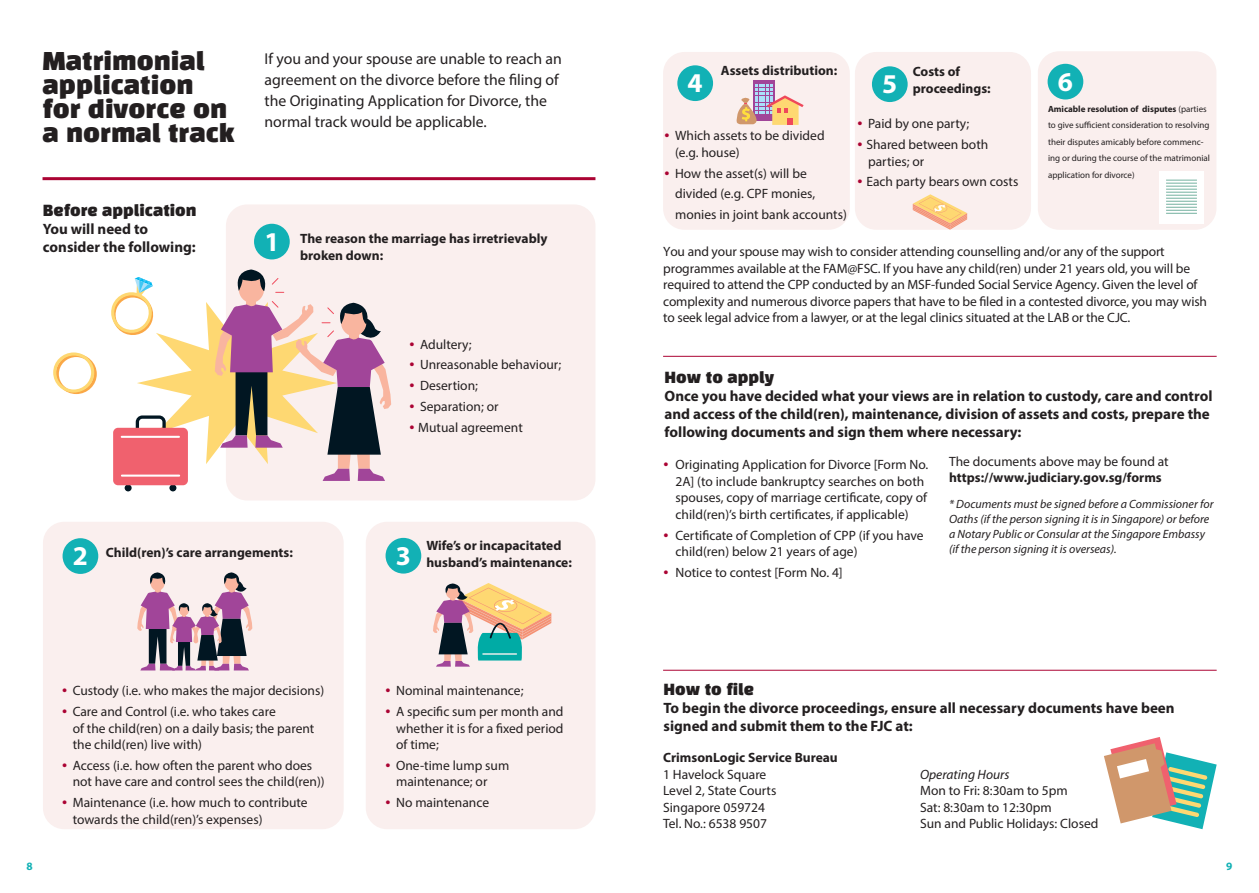
<style>
.page{position:relative;width:1259px;height:893px;background:#fff}
.page>*{position:absolute;margin:0;border:0;box-sizing:border-box;transform-origin:0 0}
.t1{font:700 27.3px "Myriad Pro";color:#fff}
.t2{font:24px/24px "Black Han Sans";color:#231f20}
.t3{font:15.75px/21px "Myriad Pro";color:#231f20}
.t4{font:700 15px/18px "Myriad Pro";color:#231f20}
.t5{font:15px "Black Han Sans";color:#231f20}
.t6{font:13.5px/16.5px "Myriad Pro";color:#231f20}
.t7{font:700 13.5px/16.5px "Myriad Pro";color:#231f20}
.t8{font:italic 13.5px "Myriad Pro";color:#231f20}
.t9{font:italic 12px/15px "Myriad Pro";color:#231f20}
.t10{font:700 11.25px "Myriad Pro";color:#12b1b5}
.t11{font:9px/16.5px "Myriad Pro";color:#231f20}
.s1{font-size:18px;color:#ab0333}
.s2{font-weight:700}
.s3{font-weight:400}
</style>
<div class="page">
<div style="left:663px;top:52px;width:187px;height:178px;background:#faefee;border-radius:21px"></div>
<div style="left:855px;top:52px;width:176px;height:178px;background:#faefee;border-radius:21px"></div>
<div style="left:1037px;top:51px;width:179px;height:179px;background:#faefee;border-radius:21px"></div>
<div style="left:226px;top:204px;width:369px;height:296px;background:#faefee;border-radius:21px"></div>
<div style="left:366px;top:522px;width:229px;height:307px;background:#faefee;border-radius:21px"></div>
<div style="left:43px;top:522px;width:301px;height:307px;background:#faefee;border-radius:21px"></div>
<hr style="left:43px;top:177px;width:552px;height:3px;background:#ab0333">
<div style="left:677px;top:65px;width:36px;height:36px;background:#12b1b5;border-radius:50%"></div>
<div style="left:872px;top:66px;width:35px;height:36px;background:#12b1b5;border-radius:50%"></div>
<div style="left:1047px;top:64px;width:36px;height:35px;background:#12b1b5;border-radius:50%"></div>
<hr style="left:663px;top:670px;width:553px;height:1px;background:#ab0333">
<svg style="left:1104px;top:737px;width:112px;height:92px"></svg>
<svg style="left:125px;top:484px;width:7px;height:7px"></svg>
<svg style="left:169px;top:484px;width:7px;height:7px"></svg>
<div style="left:113px;top:428px;width:75px;height:57px;background:#f0616e;border-radius:5px"></div>
<div style="left:254px;top:224px;width:36px;height:35px;background:#12b1b5;border-radius:50%"></div>
<svg style="left:53px;top:352px;width:44px;height:42px"></svg>
<svg style="left:111px;top:269px;width:280px;height:212px"></svg>
<div style="left:753px;top:81px;width:21px;height:40px;background:#a14599"></div>
<svg style="left:736px;top:84px;width:67px;height:41px"></svg>
<svg style="left:912px;top:194px;width:55px;height:36px"></svg>
<svg style="left:1159px;top:171px;width:45px;height:52px;fill:#fff"></svg>
<hr style="left:1166px;top:180px;width:31px;height:1px;background:#90c1b3">
<hr style="left:1166px;top:183px;width:31px;height:1px;background:#90c1b3">
<hr style="left:1166px;top:186px;width:31px;height:1px;background:#90c1b3">
<hr style="left:1166px;top:189px;width:31px;height:1px;background:#90c1b3">
<hr style="left:1166px;top:192px;width:31px;height:1px;background:#90c1b3">
<hr style="left:1166px;top:195px;width:31px;height:1px;background:#90c1b3">
<hr style="left:1166px;top:198px;width:31px;height:1px;background:#90c1b3">
<hr style="left:1166px;top:201px;width:31px;height:1px;background:#90c1b3">
<hr style="left:1166px;top:204px;width:31px;height:1px;background:#90c1b3">
<hr style="left:1166px;top:207px;width:31px;height:1px;background:#90c1b3">
<hr style="left:1166px;top:210px;width:31px;height:1px;background:#90c1b3">
<hr style="left:1166px;top:213px;width:31px;height:1px;background:#90c1b3">
<hr style="left:663px;top:356px;width:553px;height:1px;background:#ab0333">
<div style="left:63px;top:538px;width:35px;height:36px;background:#12b1b5;border-radius:50%"></div>
<svg style="left:137px;top:572px;width:115px;height:98px"></svg>
<div style="left:385px;top:538px;width:36px;height:36px;background:#12b1b5;border-radius:50%"></div>
<svg style="left:433px;top:583px;width:118px;height:84px"></svg>
<hr style="left:482px;top:653px;width:35px;height:2px;background:#edefed">
<p class="t2" style="left:43px;top:51px;width:164px">Matrimonial application</p>
<p class="t2" style="left:43px;top:99px;width:194px">for divorce on a normal track</p>
<p class="t5" style="left:43px;top:204px;width:155px">Before application</p>
<p class="t4" style="left:43px;top:220px;width:154px">You will need to consider the following:</p>
<p class="t3" style="left:264px;top:48px;width:299px">If you and your spouse are unable to reach an agreement on the divorce before the filing of the Originating Application for Divorce, the normal track would be applicable.</p>
<p class="t1" style="left:264px;top:224px;width:17px">1</p>
<p class="t7" style="left:300px;top:230px;width:249px">The reason the marriage has irretrievably broken down:</p>
<p class="t6" style="left:409px;top:336px;width:64px"><span class="s1">•</span> Adultery;</p>
<p class="t6" style="left:409px;top:356px;width:153px"><span class="s1">•</span> Unreasonable behaviour;</p>
<p class="t6" style="left:409px;top:377px;width:70px"><span class="s1">•</span> Desertion;</p>
<p class="t6" style="left:409px;top:398px;width:91px"><span class="s1">•</span> Separation; or</p>
<p class="t6" style="left:409px;top:419px;width:115px"><span class="s1">•</span> Mutual agreement</p>
<p class="t1" style="left:73px;top:538px;width:17px">2</p>
<p class="t7" style="left:106px;top:544px;width:189px">Child(ren)’s care arrangements:</p>
<p class="t1" style="left:396px;top:538px;width:17px">3</p>
<p class="t7" style="left:426px;top:537px;width:147px">Wife’s or incapacitated husband’s maintenance:</p>
<p class="t6" style="left:62px;top:682px;width:264px"><span class="s1">•</span> Custody (i.e. who makes the major decisions)</p>
<p class="t6" style="left:73px;top:703px;width:243px;text-indent:-11px"><span class="s1">•</span> Care and Control (i.e. who takes care<br>of the child(ren) on a daily basis; the parent the child(ren) live with)</p>
<p class="t6" style="left:73px;top:757px;width:253px;text-indent:-11px"><span class="s1">•</span> Access (i.e. how often the parent who does not have care and control sees the child(ren))</p>
<p class="t6" style="left:73px;top:794px;width:236px;text-indent:-11px"><span class="s1">•</span> Maintenance (i.e. how much to contribute towards the child(ren)’s expenses)</p>
<p class="t6" style="left:385px;top:682px;width:139px"><span class="s1">•</span> Nominal maintenance;</p>
<p class="t6" style="left:396px;top:703px;width:169px;text-align:justify;text-indent:-11px"><span class="s1">•</span> A specific sum per month and whether it is for a fixed period of time;</p>
<p class="t6" style="left:396px;top:757px;width:115px;text-indent:-11px"><span class="s1">•</span> One-time lump sum maintenance; or</p>
<p class="t6" style="left:385px;top:794px;width:105px"><span class="s1">•</span> No maintenance</p>
<p class="t7" style="left:721px;top:62px;width:118px">Assets distribution:</p>
<p class="t1" style="left:687px;top:65px;width:17px">4</p>
<p class="t6" style="left:675px;top:127px;width:151px;text-indent:-11px"><span class="s1">•</span> Which assets to be divided (e.g. house)</p>
<p class="t6" style="left:664px;top:165px;width:144px"><span class="s1">•</span> How the asset(s) will be</p>
<p class="t6" style="left:675px;top:185px;width:142px">divided (e.g. CPF monies,</p>
<p class="t6" style="left:675px;top:206px;width:173px">monies in joint bank accounts)</p>
<p class="t1" style="left:882px;top:66px;width:17px">5</p>
<p class="t7" style="left:912px;top:63px;width:80px">Costs of proceedings:</p>
<p class="t1" style="left:1058px;top:64px;width:17px">6</p>
<p class="t6" style="left:857px;top:115px;width:113px"><span class="s1">•</span> Paid by one party;</p>
<p class="t6" style="left:868px;top:136px;width:122px;text-indent:-11px"><span class="s1">•</span> Shared between both parties; or</p>
<p class="t6" style="left:857px;top:173px;width:162px"><span class="s1">•</span> Each party bears own costs</p>
<p class="t11" style="left:1048px;top:100px;width:163px"><span class="s2">Amicable resolution of disputes</span> (parties to give sufficient consideration to resolving their disputes amicably before commenc&shy;ing or during the course of the matrimonial application for divorce)</p>
<p class="t6" style="left:663px;top:243px;width:545px">You and your spouse may wish to consider attending counselling and/or any of the support programmes available at the FAM@FSC. If you have any child(ren) under 21 years old, you will be required to attend the CPP conducted by an MSF-funded Social Service Agency. Given the level of complexity and numerous divorce papers that have to be filed in a contested divorce, you may wish to seek legal advice from a lawyer, or at the legal clinics situated at the LAB or the CJC.</p>
<p class="t5" style="left:664px;top:371px;width:111px">How to apply</p>
<p class="t4" style="left:664px;top:386px;width:549px">Once you have decided what your views are in relation to custody, care and control and access of the child(ren), maintenance, division of assets and costs, prepare the following documents and sign them where necessary:</p>
<p class="t6" style="left:675px;top:456px;width:254px;text-indent:-12px"><span class="s1">•</span> Originating Application for Divorce [Form No.<br>2A] (to include bankruptcy searches on both spouses, copy of marriage certificate, copy of child(ren)’s birth certificates, if applicable)</p>
<p class="t6" style="left:675px;top:527px;width:249px;text-indent:-12px"><span class="s1">•</span> Certificate of Completion of CPP (if you have child(ren) below 21 years of age)</p>
<p class="t6" style="left:663px;top:564px;width:181px"><span class="s1">•</span> Notice to contest [Form No. 4]</p>
<p class="t7" style="left:949px;top:453px;width:221px"><span class="s3">The documents above may be found at </span>https://www.judiciary.gov.sg/forms</p>
<p class="t9" style="left:949px;top:496px;width:266px">* Documents must be signed before a Commissioner for Oaths (if the person signing it is in Singapore) or before a Notary Public or Consular at the Singapore Embassy (if the person signing it is overseas).</p>
<p class="t5" style="left:663px;top:683px;width:92px">How to file</p>
<p class="t4" style="left:663px;top:699px;width:512px">To begin the divorce proceedings, ensure all necessary documents have been signed and submit them to the FJC at:</p>
<p class="t7" style="left:663px;top:749px;width:176px">CrimsonLogic Service Bureau</p>
<p class="t6" style="left:663px;top:766px;width:115px">1 Havelock Square<br>Level 2, State Courts<br>Singapore 059724<br>Tel. No.: 6538 9507</p>
<p class="t8" style="left:920px;top:766px;width:91px">Operating Hours</p>
<p class="t6" style="left:920px;top:782px;width:180px">Mon to Fri: 8:30am to 5pm<br>Sat: 8:30am to 12:30pm<br>Sun and Public Holidays: Closed</p>
<p class="t10" style="left:26px;top:858px;width:8px">8</p>
<p class="t10" style="left:1226px;top:858px;width:8px">9</p>
</div>
